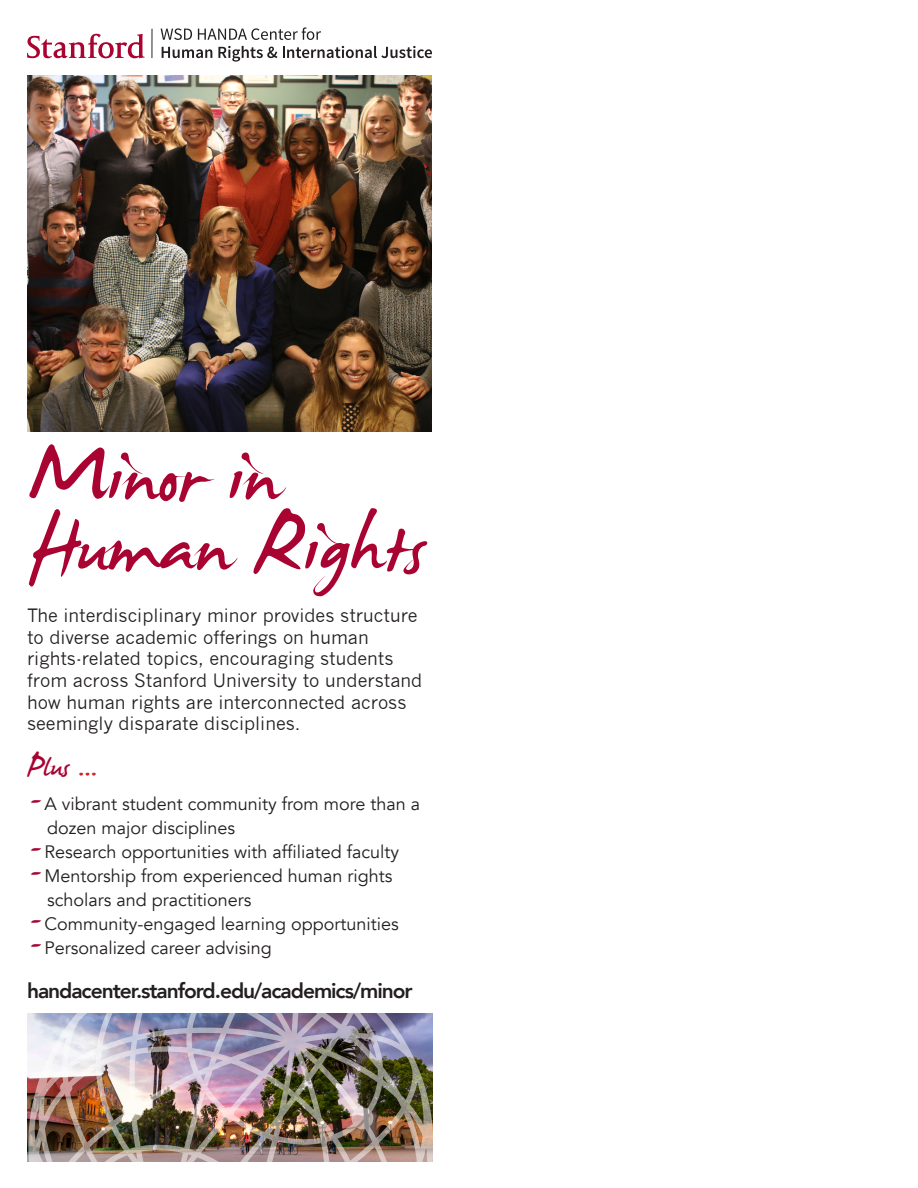
<style>
.page{position:relative;width:918px;height:1188px;background:#fff}
.page>*{position:absolute;margin:0;border:0;box-sizing:border-box;transform-origin:0 0}
.t1{font:121.5px "James Fajardo";color:#a90332}
.t2{font:46.5px "James Fajardo";color:#a90332}
.t3{font:800 21px "Avenir";letter-spacing:-.05em;color:#231f20}
.t4{font:18px/24px "Avenir";color:#231f20}
.t5{font:18px/21.6px "News Gothic";color:#231f20}
.s1{color:#d1232a}
.s2{font-family:"Brush Script";font-size:34.5px;color:#a90332}
</style>
<div class="page">
<img style="left:27px;top:75px;width:405px;height:357px">
<svg style="left:27px;top:34px;width:118px;height:24px"></svg>
<svg style="left:151px;top:29px;width:1px;height:29px"></svg>
<svg style="left:161px;top:28px;width:31px;height:12px"></svg>
<svg style="left:198px;top:27px;width:123px;height:13px"></svg>
<svg style="left:162px;top:47px;width:50px;height:11px"></svg>
<svg style="left:218px;top:46px;width:59px;height:16px"></svg>
<svg style="left:283px;top:46px;width:149px;height:12px"></svg>
<img style="left:28px;top:1013px;width:405px;height:148px">
<p class="t1" style="left:27px;top:415px;width:254px">Minor in</p>
<p class="t1" style="left:27px;top:485px;width:400px">Human Rights</p>
<p class="t5" style="left:27px;top:605px;width:397px">The interdisciplinary minor provides structure to diverse academic offerings on human rights-related topics, encouraging students from across Stanford University to understand how human rights are interconnected across seemingly disparate disciplines.</p>
<p class="t2" style="left:27px;top:743px;width:72px">Plus <span class="s1">...</span></p>
<p class="t4" style="left:47px;top:792px;width:375px;text-indent:-20px"><span class="s2">-</span>A vibrant student community from more than a dozen major disciplines</p>
<p class="t4" style="left:27px;top:840px;width:374px"><span class="s2">-</span>Research opportunities with affiliated faculty</p>
<p class="t4" style="left:47px;top:864px;width:347px;text-indent:-20px"><span class="s2">-</span>Mentorship from experienced human rights scholars and practitioners</p>
<p class="t4" style="left:27px;top:912px;width:373px"><span class="s2">-</span>Community-engaged learning opportunities</p>
<p class="t4" style="left:27px;top:936px;width:246px"><span class="s2">-</span>Personalized career advising</p>
<p class="t3" style="left:27px;top:975px;width:387px">handacenter.stanford.edu/academics/minor</p>
</div>
